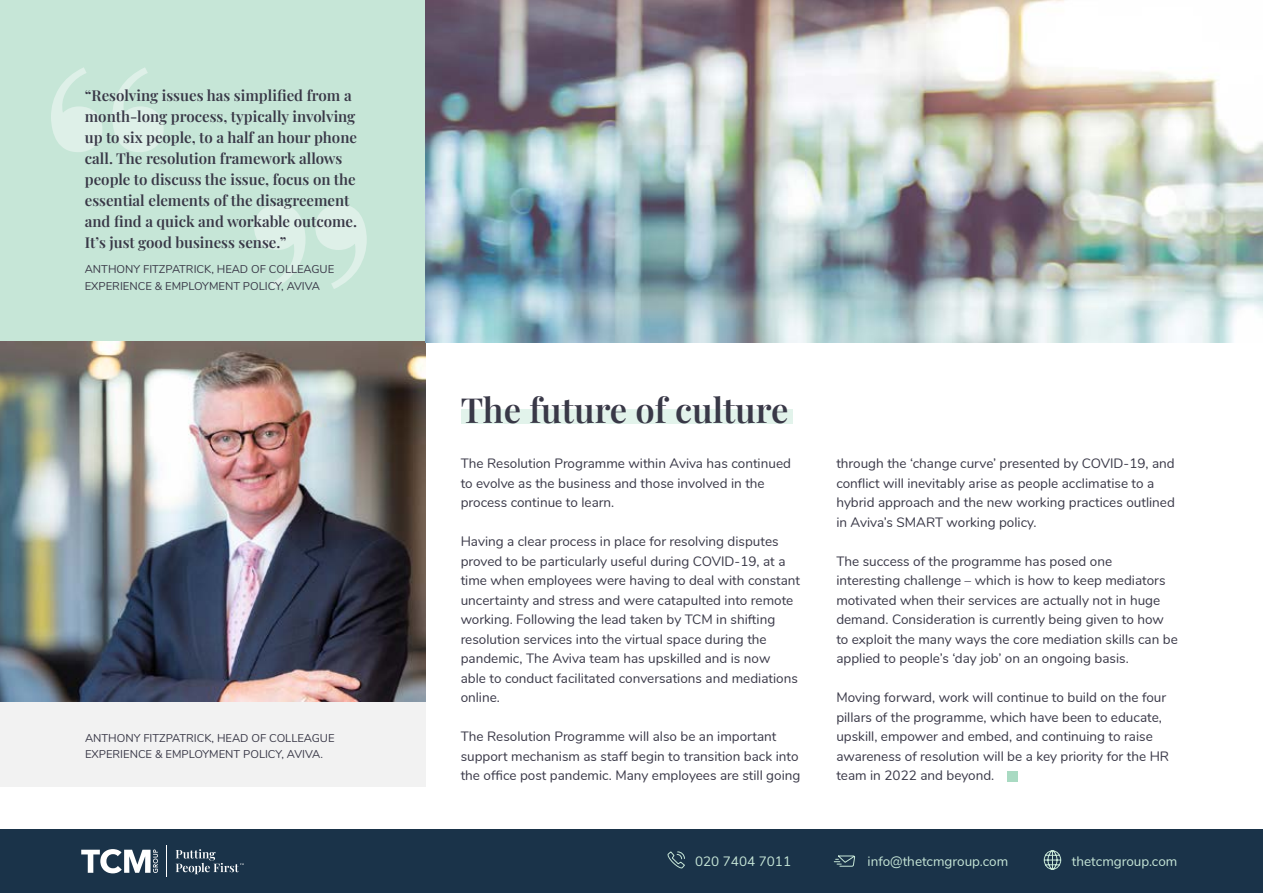
<style>
.page{position:relative;width:1263px;height:893px;background:#fff}
.page>*{position:absolute;margin:0;border:0;box-sizing:border-box;transform-origin:0 0}
.t1{font:600 34.5px "Playfair Display";color:#393847}
.t2{font:600 15px/21px "Playfair Display";color:#393847}
.t3{font:13.5px/19.5px "Nunito";color:#393847}
.t4{font:13.5px "Nunito";color:#c6e6d7}
.t5{font:11.25px/16.5px "Nunito";color:#393847}
</style>
<div class="page">
<div style="left:0;top:701px;width:425px;height:86px;background:#f2f2f2"></div>
<div style="left:0;top:829px;width:1263px;height:64px;background:#1a3349"></div>
<svg style="left:667px;top:851px;width:18px;height:18px"></svg>
<svg style="left:833px;top:855px;width:22px;height:12px"></svg>
<svg style="left:1043px;top:850px;width:18px;height:20px"></svg>
<svg style="left:81px;top:849px;width:77px;height:24px"></svg>
<hr style="left:167px;top:845px;width:1px;height:32px;background:#fff">
<svg style="left:176px;top:849px;width:68px;height:25px"></svg>
<div style="left:461px;top:409px;width:331px;height:14px;background:#e2f3eb"></div>
<div style="left:1007px;top:771px;width:11px;height:11px;background:#a9dac2"></div>
<div style="left:0;top:0;width:427px;height:342px;background:#c6e6d7"></div>
<svg style="left:51px;top:67px;width:113px;height:85px"></svg>
<svg style="left:254px;top:204px;width:113px;height:85px"></svg>
<img style="left:0;top:341px;width:425px;height:361px">
<img style="left:425px;top:0;width:838px;height:342px">
<p class="t2" style="left:85px;top:84px;width:274px">“Resolving issues has simplified from a month-long process, typically involving up to six people, to a half an hour phone call. The resolution framework allows people to discuss the issue, focus on the essential elements of the disagreement and find a quick and workable outcome.<br>It’s just good business sense.”</p>
<p class="t5" style="left:85px;top:260px;width:251px">ANTHONY FITZPATRICK, HEAD OF COLLEAGUE<br>EXPERIENCE &amp; EMPLOYMENT POLICY, AVIVA</p>
<p class="t5" style="left:85px;top:729px;width:251px">ANTHONY FITZPATRICK, HEAD OF COLLEAGUE<br>EXPERIENCE &amp; EMPLOYMENT POLICY, AVIVA.</p>
<h1 class="t1" style="left:461px;top:383px;width:329px">The future of culture</h1>
<p class="t3" style="left:461px;top:453px;width:332px">The Resolution Programme within Aviva has continued to evolve as the business and those involved in the process continue to learn.</p>
<p class="t3" style="left:461px;top:531px;width:341px">Having a clear process in place for resolving disputes proved to be particularly useful during COVID-19, at a time when employees were having to deal with constant uncertainty and stress and were catapulted into remote working. Following the lead taken by TCM in shifting resolution services into the virtual space during the pandemic, The Aviva team has upskilled and is now<br>able to conduct facilitated conversations and mediations online.</p>
<p class="t3" style="left:461px;top:726px;width:341px">The Resolution Programme will also be an important support mechanism as staff begin to transition back into the office post pandemic. Many employees are still going</p>
<p class="t3" style="left:836px;top:453px;width:340px">through the ‘change curve’ presented by COVID-19, and conflict will inevitably arise as people acclimatise to a hybrid approach and the new working practices outlined in Aviva’s SMART working policy.</p>
<p class="t3" style="left:836px;top:551px;width:343px">The success of the programme has posed one interesting challenge – which is how to keep mediators motivated when their services are actually not in huge demand. Consideration is currently being given to how to exploit the many ways the core mediation skills can be applied to people’s ‘day job’ on an ongoing basis.</p>
<p class="t3" style="left:836px;top:687px;width:334px">Moving forward, work will continue to build on the four pillars of the programme, which have been to educate, upskill, empower and embed, and continuing to raise awareness of resolution will be a key priority for the HR team in 2022 and beyond.</p>
<p class="t4" style="left:695px;top:852px;width:98px">020 7404 7011</p>
<p class="t4" style="left:867px;top:852px;width:142px">info@thetcmgroup.com</p>
<p class="t4" style="left:1072px;top:852px;width:107px">thetcmgroup.com</p>
</div>
